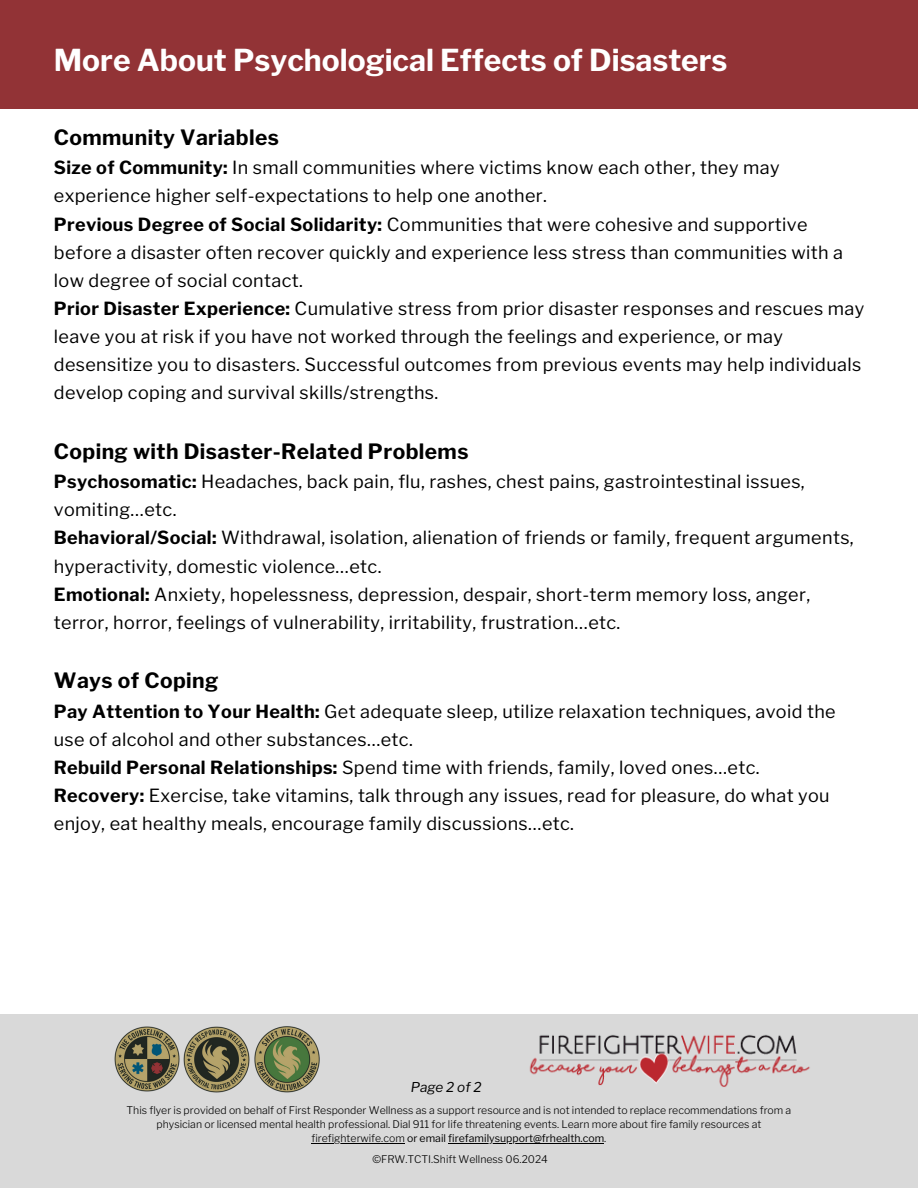
<style>
.page{position:relative;width:918px;height:1188px;background:#fff}
.page>*{position:absolute;margin:0;border:0;box-sizing:border-box;transform-origin:0 0}
.t1{font:700 30px "Libre Franklin";color:#fff}
.t2{font:700 21px "Libre Franklin";letter-spacing:.02em;color:#000}
.t3{font:18px/28.2px "Libre Franklin";letter-spacing:.02em;color:#000}
.t4{font:italic 13.5px "Libre Franklin";color:#000}
.t5{font:300 10.5px/14px "Libre Franklin";color:#000;text-align:center}
.t6{font:10.5px "Libre Franklin";color:#000}
.s1{font-weight:700}
.s2{font-weight:300}
</style>
<div class="page">
<div style="left:0;top:0;width:918px;height:109px;background:#923336"></div>
<div style="left:0;top:1014px;width:918px;height:174px;background:#d9d9d9"></div>
<img style="left:114px;top:1026px;width:66px;height:66px">
<img style="left:183px;top:1026px;width:67px;height:67px">
<img style="left:254px;top:1026px;width:66px;height:67px">
<img style="left:529px;top:1034px;width:281px;height:53px">
<hr style="left:312px;top:1143px;width:93px;height:1px;background:#000">
<hr style="left:448px;top:1143px;width:156px;height:1px;background:#000">
<h2 class="t1" style="left:54px;top:42px;width:675px">More About Psychological Effects of Disasters</h2>
<h1 class="t2" style="left:54px;top:125px;width:227px">Community Variables</h1>
<h1 class="t3" style="left:54px;top:154px;width:812px"><span class="s1">Size of Community:</span> In small communities where victims know each other, they may experience higher self-expectations to help one another.<br><span class="s1">Previous Degree of Social Solidarity:</span> Communities that were cohesive and supportive before a disaster often recover quickly and experience less stress than communities with a low degree of social contact.<br><span class="s1">Prior Disaster Experience:</span> Cumulative stress from prior disaster responses and rescues may leave you at risk if you have not worked through the feelings and experience, or may desensitize you to disasters. Successful outcomes from previous events may help individuals develop coping and survival skills/strengths.</h1>
<h2 class="t2" style="left:54px;top:439px;width:416px">Coping with Disaster-Related Problems</h2>
<h2 class="t3" style="left:54px;top:468px;width:801px"><span class="s1">Psychosomatic:</span> Headaches, back pain, flu, rashes, chest pains, gastrointestinal issues, vomiting…etc.<br><span class="s1">Behavioral/Social:</span> Withdrawal, isolation, alienation of friends or family, frequent arguments, hyperactivity, domestic violence…etc.<br><span class="s1">Emotional:</span> Anxiety, hopelessness, depression, despair, short-term memory loss, anger, terror, horror, feelings of vulnerability, irritability, frustration…etc.</h2>
<h2 class="t2" style="left:54px;top:668px;width:166px">Ways of Coping</h2>
<h2 class="t3" style="left:54px;top:697px;width:783px"><span class="s1">Pay Attention to Your Health:</span> Get adequate sleep, utilize relaxation techniques, avoid the use of alcohol and other substances…etc.<br><span class="s1">Rebuild Personal Relationships:</span> Spend time with friends, family, loved ones…etc.<br><span class="s1">Recovery:</span> Exercise, take vitamins, talk through any issues, read for pleasure, do what you enjoy, eat healthy meals, encourage family discussions…etc.</h2>
<p class="t4" style="left:411px;top:1079px;width:72px">Page 2 of 2</p>
<h3 class="t5" style="left:127px;top:1103px;width:666px">This flyer is provided on behalf of First Responder Wellness as a support resource and is not intended to replace recommendations from a physician or licensed mental health professional. Dial 911 for life threatening events. Learn more about fire family resources at</h3>
<p class="t6" style="left:312px;top:1132px;width:296px"><span class="s2">firefighterwife.com</span> or email firefamilysupport@frhealth.com<span class="s2">.</span></p>
<p class="t5" style="left:372px;top:1152px;width:177px">©FRW.TCTI.Shift Wellness 06.2024</p>
</div>
